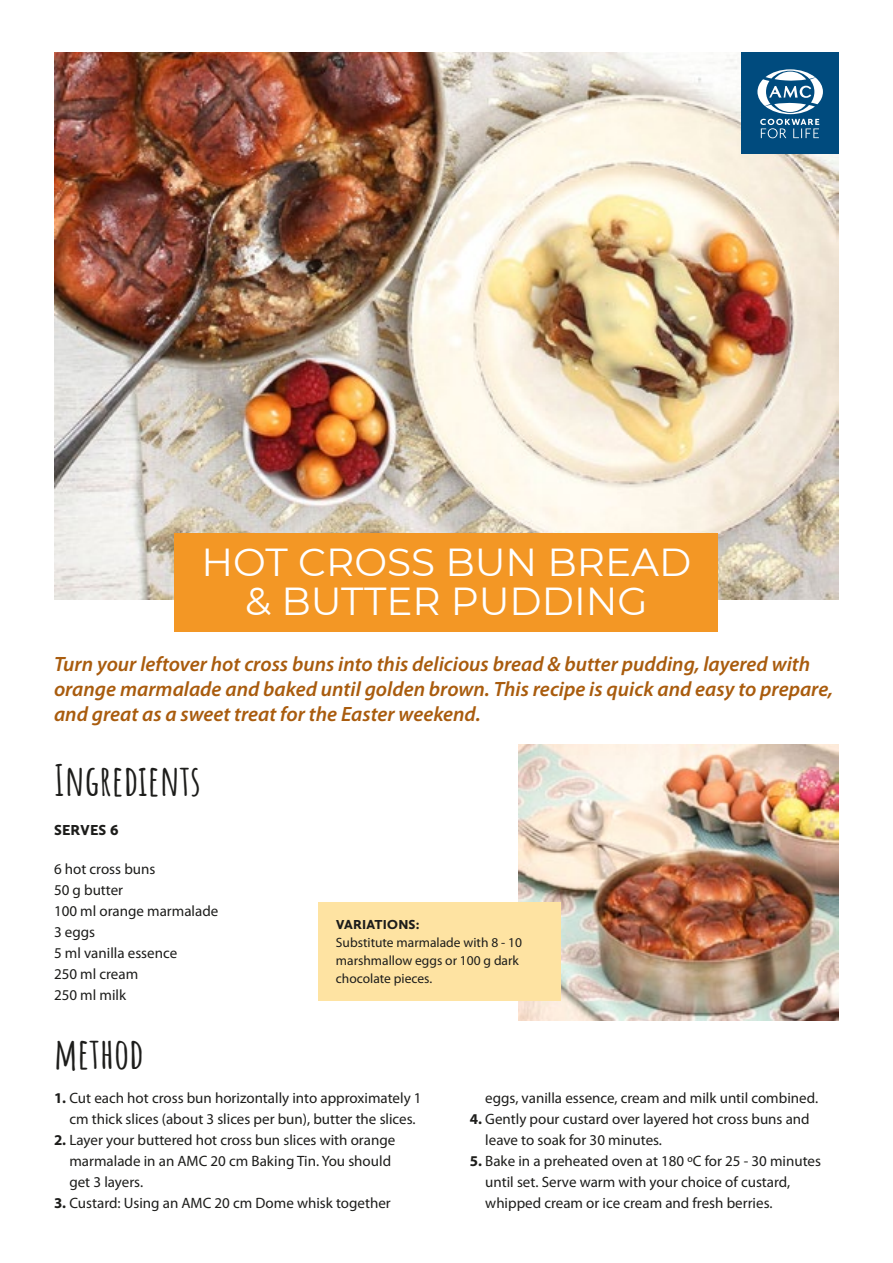
<style>
.page{position:relative;width:893px;height:1263px;background:#fff}
.page>*{position:absolute;margin:0;border:0;box-sizing:border-box;transform-origin:0 0}
.t1{font:700 42px "Amatic SC";color:#1d1d1b}
.t2{font:39px/39px "Montserrat";color:#fff;text-align:center}
.t3{font:italic 600 20.85px/24.9px "Myriad Pro";color:#a95c0e}
.t4{font:15px/21px "Myriad Pro";color:#1d1d1b}
.t5{font:900 15px "Calluna Sans";letter-spacing:.015em;color:#1d1d1b}
.t6{font:13.5px/18px "Myriad Pro";color:#1d1d1b}
.t7{font:900 13.5px "Calluna Sans";letter-spacing:.015em;color:#1d1d1b}
.s1{font-weight:700}
</style>
<div class="page">
<img style="left:54px;top:52px;width:785px;height:548px">
<div style="left:175px;top:533px;width:543px;height:98px;background:#f39725"></div>
<img style="left:519px;top:745px;width:319px;height:275px">
<div style="left:319px;top:902px;width:242px;height:98px;background:#fee3a2"></div>
<div style="left:741px;top:52px;width:97px;height:102px;background:#004b7e"></div>
<svg style="left:757px;top:69px;width:66px;height:69px"></svg>
<h2 class="t2" style="left:202px;top:541px;width:491px">HOT CROSS BUN BREAD &amp; BUTTER PUDDING</h2>
<h3 class="t3" style="left:54px;top:651px;width:781px">Turn your leftover hot cross buns into this delicious bread &amp; butter pudding, layered with orange marmalade and baked until golden brown. This recipe is quick and easy to prepare, and great as a sweet treat for the Easter weekend.</h3>
<h1 class="t1" style="left:54px;top:748px;width:148px">Ingredients</h1>
<p class="t5" style="left:54px;top:821px;width:66px">SERVES 6</p>
<p class="t4" style="left:54px;top:858px;width:166px">6 hot cross buns<br>50 g butter<br>100 ml orange marmalade<br>3 eggs<br>5 ml vanilla essence<br>250 ml cream<br>250 ml milk</p>
<h1 class="t1" style="left:54px;top:1021px;width:91px">method</h1>
<p class="t7" style="left:336px;top:916px;width:85px">VARIATIONS:</p>
<p class="t6" style="left:336px;top:933px;width:188px">Substitute marmalade with 8 - 10 marshmallow eggs or 100 g dark chocolate pieces.</p>
<p class="t4" style="left:69px;top:1087px;width:354px;text-indent:-15px"><span class="s1">1.</span> Cut each hot cross bun horizontally into approximately 1 cm thick slices (about 3 slices per bun), butter the slices.</p>
<p class="t4" style="left:69px;top:1129px;width:327px;text-indent:-15px"><span class="s1">2.</span> Layer your buttered hot cross bun slices with orange marmalade in an AMC 20 cm Baking Tin. You should get 3 layers.</p>
<p class="t4" style="left:54px;top:1192px;width:338px"><span class="s1">3.</span> Custard: Using an AMC 20 cm Dome whisk together</p>
<p class="t4" style="left:485px;top:1087px;width:334px">eggs, vanilla essence, cream and milk until combined.</p>
<p class="t4" style="left:485px;top:1108px;width:326px;text-indent:-15px"><span class="s1">4.</span> Gently pour custard over layered hot cross buns and leave to soak for 30 minutes.</p>
<p class="t4" style="left:485px;top:1150px;width:337px;text-indent:-15px"><span class="s1">5.</span> Bake in a preheated oven at 180 ºC for 25 - 30 minutes until set. Serve warm with your choice of custard, whipped cream or ice cream and fresh berries.</p>
</div>
